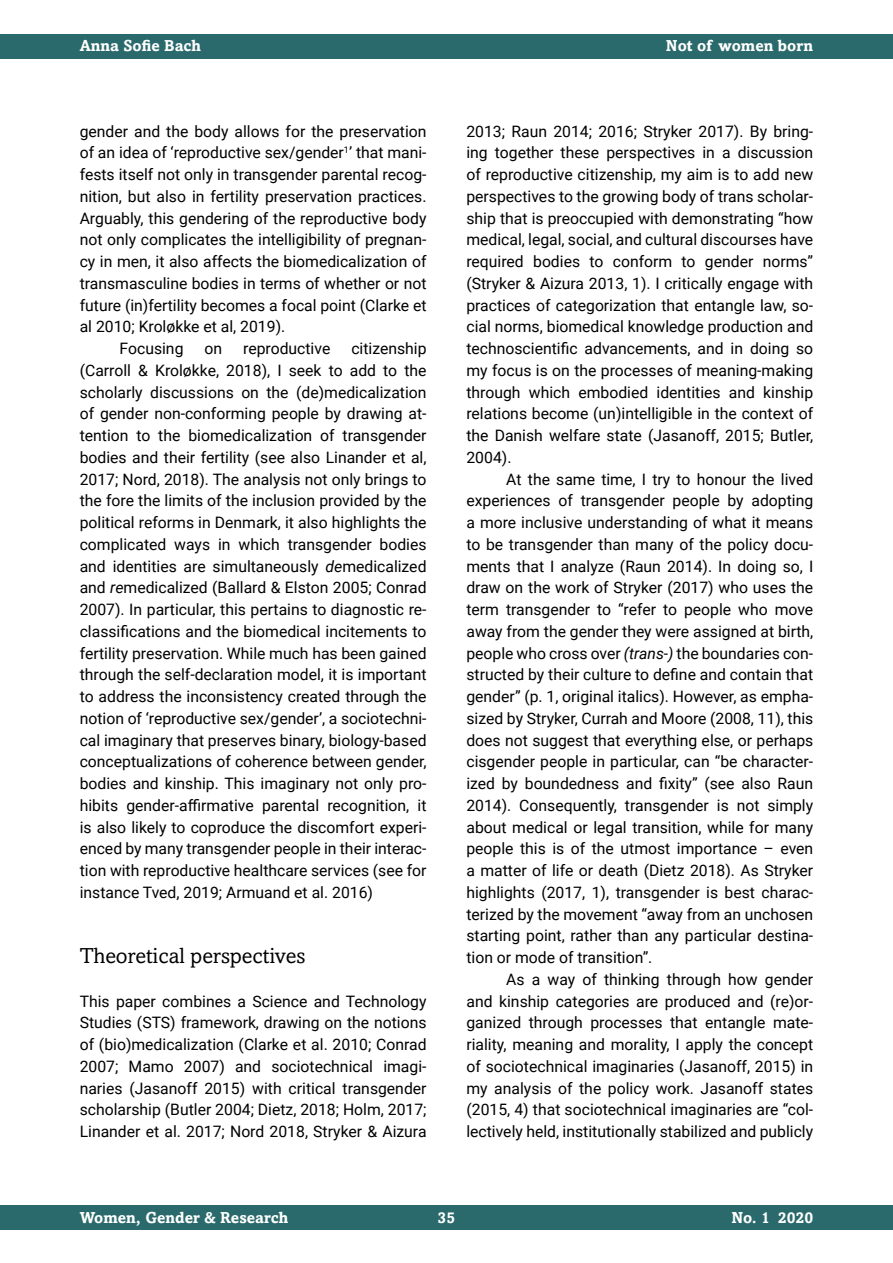
<style>
.page{position:relative;width:893px;height:1263px;background:#fff}
.page>*{position:absolute;margin:0;border:0;box-sizing:border-box;transform-origin:0 0}
.t1{font:21.75px "Amasis MT Std";color:#000}
.t2{font:15.75px/21.8px "Roboto";color:#000;text-align:justify}
.t3{font:700 15.75px "Amasis MT Std";color:#fff}
.s1{font-style:italic}
</style>
<div class="page">
<div style="left:0;top:1205px;width:893px;height:24px;background:#2b6a6c"></div>
<div style="left:0;top:34px;width:893px;height:24px;background:#2b6a6c"></div>
<p class="t3" style="left:80px;top:36px;width:123px">Anna Sofie Bach</p>
<p class="t3" style="left:666px;top:36px;width:149px">Not of women born</p>
<p class="t2" style="left:80px;top:119px;width:348px">gender and the body allows for the preservation</p>
<p class="t2" style="left:80px;top:141px;width:348px">of an idea of ‘reproductive sex/gender<sup>1</sup>’ that mani-</p>
<p class="t2" style="left:80px;top:163px;width:348px">fests itself not only in transgender parental recog-</p>
<p class="t2" style="left:80px;top:185px;width:348px">nition, but also in fertility preservation practices.</p>
<p class="t2" style="left:80px;top:206px;width:348px">Arguably, this gendering of the reproductive body</p>
<p class="t2" style="left:80px;top:228px;width:348px">not only complicates the intelligibility of pregnan-</p>
<p class="t2" style="left:80px;top:250px;width:348px">cy in men, it also affects the biomedicalization of</p>
<p class="t2" style="left:80px;top:272px;width:348px">transmasculine bodies in terms of whether or not</p>
<p class="t2" style="left:80px;top:294px;width:348px">future (in)fertility becomes a focal point (Clarke et</p>
<p class="t2" style="left:80px;top:315px;width:207px">al 2010; Kroløkke et al, 2019).</p>
<p class="t2" style="left:120px;top:337px;width:65px">Focusing</p>
<p class="t2" style="left:204px;top:337px;width:19px">on</p>
<p class="t2" style="left:243px;top:337px;width:89px">reproductive</p>
<p class="t2" style="left:80px;top:337px;width:348px;text-indent:272px">citizenship (Carroll &amp; Kroløkke, 2018), I seek to add to the scholarly discussions on the (de)medicalization of gender non-conforming people by drawing at&shy;tention to the biomedicalization of transgender bodies and their fertility (see also Linander et al, 2017; Nord, 2018). The analysis not only brings to the fore the limits of the inclusion provided by the political reforms in Denmark, it also highlights the complicated ways in which transgender bodies and identities are simultaneously <span class="s1">de</span>medicalized and <span class="s1">re</span>medicalized (Ballard &amp; Elston 2005; Conrad 2007). In particular, this pertains to diagnostic re&shy;classifications and the biomedical incitements to fertility preservation. While much has been gained through the self-declaration model, it is important to address the inconsistency created through the notion of ‘reproductive sex/gender’, a sociotechni&shy;cal imaginary that preserves binary, biology-based conceptualizations of coherence between gender, bodies and kinship. This imaginary not only pro&shy;hibits gender-affirmative parental recognition, it is also likely to coproduce the discomfort experi&shy;enced by many transgender people in their interac&shy;tion with reproductive healthcare services (see for instance Tved, 2019; Armuand et al. 2016)</p>
<h1 class="t1" style="left:80px;top:943px;width:227px">Theoretical perspectives</h1>
<p class="t2" style="left:80px;top:989px;width:348px">This paper combines a Science and Technology Studies (STS) framework, drawing on the notions of (bio)medicalization (Clarke et al. 2010; Conrad 2007; Mamo 2007) and sociotechnical imagi&shy;naries (Jasanoff 2015) with critical transgender scholarship (Butler 2004; Dietz, 2018; Holm, 2017; Linander et al. 2017; Nord 2018, Stryker &amp; Aizura</p>
<p class="t2" style="left:466px;top:119px;width:348px">2013; Raun 2014; 2016; Stryker 2017). By bring&shy;ing together these perspectives in a discussion of reproductive citizenship, my aim is to add new perspectives to the growing body of trans scholar&shy;ship that is preoccupied with demonstrating “how medical, legal, social, and cultural discourses have required bodies to conform to gender norms” (Stryker &amp; Aizura 2013, 1). I critically engage with practices of categorization that entangle law, so&shy;cial norms, biomedical knowledge production and technoscientific advancements, and in doing so my focus is on the processes of meaning-making through which embodied identities and kinship relations become (un)intelligible in the context of the Danish welfare state (Jasanoff, 2015; Butler, 2004).</p>
<p class="t2" style="left:466px;top:468px;width:348px;text-indent:40px">At the same time, I try to honour the lived experiences of transgender people by adopting a more inclusive understanding of what it means to be transgender than many of the policy docu&shy;ments that I analyze (Raun 2014). In doing so, I draw on the work of Stryker (2017) who uses the term transgender to “refer to people who move away from the gender they were assigned at birth, people who cross over <span class="s1">(trans-)</span> the boundaries con&shy;structed by their culture to define and contain that gender” (p. 1, original italics). However, as empha&shy;sized by Stryker, Currah and Moore (2008, 11), this does not suggest that everything else, or perhaps cisgender people in particular, can “be character&shy;ized by boundedness and fixity” (see also Raun 2014). Consequently, transgender is not simply about medical or legal transition, while for many people this is of the utmost importance – even a matter of life or death (Dietz 2018). As Stryker highlights (2017, 1), transgender is best charac&shy;terized by the movement “away from an unchosen starting point, rather than any particular destina&shy;tion or mode of transition”.</p>
<p class="t2" style="left:466px;top:968px;width:348px;text-indent:40px">As a way of thinking through how gender and kinship categories are produced and (re)or&shy;ganized through processes that entangle mate&shy;riality, meaning and morality, I apply the concept of sociotechnical imaginaries (Jasanoff, 2015) in my analysis of the policy work. Jasanoff states (2015, 4) that sociotechnical imaginaries are “col&shy;lectively held, institutionally stabilized and publicly</p>
<p class="t3" style="left:80px;top:1208px;width:210px">Women, Gender &amp; Research</p>
<p class="t3" style="left:438px;top:1208px;width:19px">35</p>
<p class="t3" style="left:731px;top:1208px;width:83px">No. 1 2020</p>
</div>
